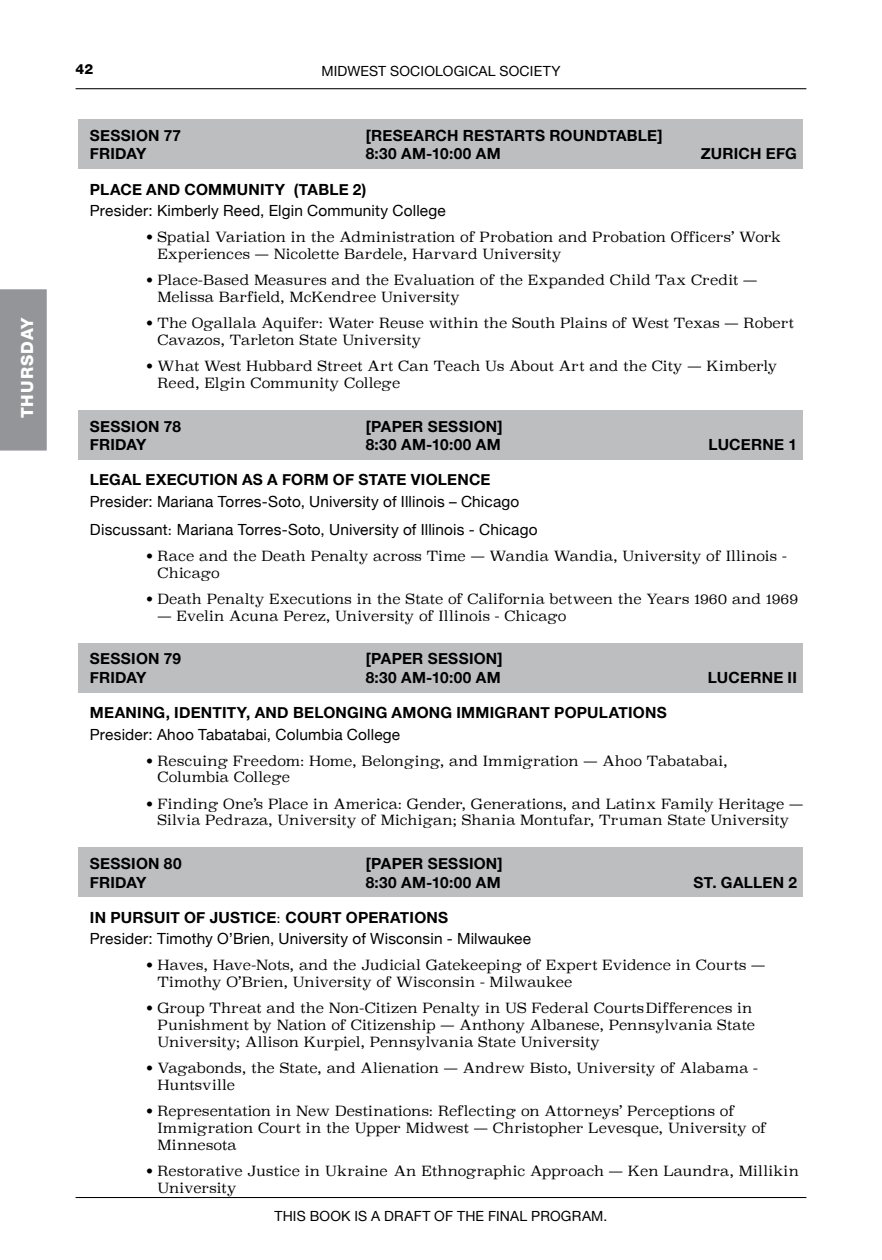
<style>
.page{position:relative;width:882px;height:1260px;background:#fff}
.page>*{position:absolute;margin:0;border:0;box-sizing:border-box;transform-origin:0 0}
.t1{font:800 16.8px "Helvetica Neue";letter-spacing:.07em;color:#fff}
.t2{font:700 15.4px "Helvetica Neue";letter-spacing:.015em;color:#000}
.t3{font:15.4px/27.8px "Helvetica Neue";letter-spacing:.01em;color:#000}
.t4{font:300 14px/16.8px "Superclarendon";letter-spacing:.01em;color:#000}
.t5{font:14px "Helvetica Neue";letter-spacing:.015em;color:#000}
.t6{font:800 14px "Helvetica Neue";color:#000}
.s1{font-family:"Helvetica Neue";font-weight:900}
.s2{font-family:"Superclarendon";font-weight:300;font-size:14px}
.s3{font-weight:700}
</style>
<div class="page">
<hr style="left:76px;top:1197px;width:730px;height:1px;background:#000">
<hr style="left:76px;top:88px;width:730px;height:1px;background:#000">
<div style="left:0;top:289px;width:47px;height:162px;background:#939598"></div>
<div style="left:79px;top:120px;width:724px;height:49px;background:#bcbec0"></div>
<div style="left:79px;top:410px;width:724px;height:50px;background:#bcbec0"></div>
<div style="left:79px;top:643px;width:724px;height:49px;background:#bcbec0"></div>
<div style="left:79px;top:848px;width:724px;height:49px;background:#bcbec0"></div>
<p class="t1" style="left:17px;top:418px;width:103px;rotate:-90deg">THURSDAY</p>
<p class="t6" style="left:76px;top:60px;width:19px">42</p>
<p class="t5" style="left:321px;top:61px;width:241px">MIDWEST SOCIOLOGICAL SOCIETY</p>
<p class="t2" style="left:90px;top:123px;width:93px">SESSION 77</p>
<p class="t2" style="left:366px;top:123px;width:299px">[RESEARCH RESTARTS ROUNDTABLE]</p>
<p class="t2" style="left:90px;top:142px;width:58px">FRIDAY</p>
<p class="t2" style="left:366px;top:142px;width:136px">8:30 AM-10:00 AM</p>
<p class="t2" style="left:701px;top:142px;width:98px">ZURICH EFG</p>
<p class="t2" style="left:90px;top:177px;width:278px">PLACE AND COMMUNITY (TABLE 2)</p>
<p class="t3" style="left:90px;top:198px;width:357px">Presider: Kimberly Reed, Elgin Community College</p>
<p class="t4" style="left:158px;top:230px;width:625px;text-indent:-11px"><span class="s1">•</span> Spatial Variation in the Administration of Probation and Probation Officers’ Work<br>Experiences — Nicolette Bardele, Harvard University</p>
<p class="t4" style="left:158px;top:273px;width:601px;text-indent:-11px"><span class="s1">•</span> Place-Based Measures and the Evaluation of the Expanded Child Tax Credit —<br>Melissa Barfield, McKendree University</p>
<p class="t4" style="left:158px;top:316px;width:638px;text-indent:-11px"><span class="s1">•</span> The Ogallala Aquifer: Water Reuse within the South Plains of West Texas — Robert<br>Cavazos, Tarleton State University</p>
<p class="t4" style="left:158px;top:359px;width:621px;text-indent:-11px"><span class="s1">•</span> What West Hubbard Street Art Can Teach Us About Art and the City — Kimberly<br>Reed, Elgin Community College</p>
<p class="t2" style="left:90px;top:414px;width:93px">SESSION 78</p>
<p class="t2" style="left:366px;top:414px;width:139px">[PAPER SESSION]</p>
<p class="t2" style="left:90px;top:433px;width:58px">FRIDAY</p>
<p class="t2" style="left:366px;top:433px;width:136px">8:30 AM-10:00 AM</p>
<p class="t2" style="left:709px;top:433px;width:90px">LUCERNE 1</p>
<p class="t2" style="left:90px;top:468px;width:402px">LEGAL EXECUTION AS A FORM OF STATE VIOLENCE</p>
<p class="t3" style="left:90px;top:488px;width:449px">Presider: Mariana Torres-Soto, University of Illinois – Chicago<br>Discussant<span class="s2">:</span> Mariana Torres-Soto, University of Illinois - Chicago</p>
<p class="t4" style="left:158px;top:549px;width:631px;text-indent:-11px"><span class="s1">•</span> Race and the Death Penalty across Time — Wandia Wandia, University of Illinois -<br>Chicago</p>
<p class="t4" style="left:146px;top:591px;width:653px"><span class="s1">•</span> Death Penalty Executions in the State of California between the Years 1960 and 1969</p>
<p class="t4" style="left:158px;top:608px;width:411px">— Evelin Acuna Perez, University of Illinois - Chicago</p>
<p class="t2" style="left:90px;top:647px;width:93px">SESSION 79</p>
<p class="t2" style="left:366px;top:647px;width:139px">[PAPER SESSION]</p>
<p class="t2" style="left:90px;top:665px;width:58px">FRIDAY</p>
<p class="t2" style="left:366px;top:665px;width:136px">8:30 AM-10:00 AM</p>
<p class="t2" style="left:708px;top:665px;width:91px">LUCERNE II</p>
<p class="t2" style="left:90px;top:700px;width:578px">MEANING, IDENTITY, AND BELONGING AMONG IMMIGRANT POPULATIONS</p>
<p class="t3" style="left:90px;top:721px;width:312px">Presider: Ahoo Tabatabai, Columbia College</p>
<p class="t4" style="left:158px;top:753px;width:572px;text-indent:-11px"><span class="s1">•</span> Rescuing Freedom: Home, Belonging, and Immigration — Ahoo Tabatabai,<br>Columbia College</p>
<p class="t4" style="left:146px;top:796px;width:659px;text-align:center"><span class="s1">•</span> Finding One’s Place in America: Gender, Generations, and Latinx Family Heritage —<br>Silvia Pedraza, University of Michigan; Shania Montufar, Truman State University</p>
<p class="t2" style="left:90px;top:851px;width:93px">SESSION 80</p>
<p class="t2" style="left:366px;top:851px;width:139px">[PAPER SESSION]</p>
<p class="t2" style="left:90px;top:870px;width:58px">FRIDAY</p>
<p class="t2" style="left:366px;top:870px;width:136px">8:30 AM-10:00 AM</p>
<p class="t2" style="left:694px;top:870px;width:105px">ST. GALLEN 2</p>
<p class="t3" style="left:90px;top:907px;width:443px;line-height:21.5px"><span class="s3">IN PURSUIT OF JUSTICE</span><span class="s2">:</span> <span class="s3">COURT OPERATIONS<br></span>Presider: Timothy O’Brien, University of Wisconsin - Milwaukee</p>
<p class="t4" style="left:158px;top:958px;width:609px;text-indent:-11px"><span class="s1">•</span> Haves, Have-Nots, and the Judicial Gatekeeping of Expert Evidence in Courts —<br>Timothy O’Brien, University of Wisconsin - Milwaukee</p>
<p class="t4" style="left:157px;top:1001px;width:599px;text-indent:-11px"><span class="s1">•</span> Group Threat and the Non-Citizen Penalty in US Federal CourtsDifferences in<br>Punishment by Nation of Citizenship — Anthony Albanese, Pennsylvania State<br>University; Allison Kurpiel, Pennsylvania State University</p>
<p class="t4" style="left:157px;top:1061px;width:602px;text-indent:-11px"><span class="s1">•</span> Vagabonds, the State, and Alienation — Andrew Bisto, University of Alabama -<br>Huntsville</p>
<p class="t4" style="left:157px;top:1104px;width:610px;text-indent:-11px"><span class="s1">•</span> Representation in New Destinations: Reflecting on Attorneys’ Perceptions of<br>Immigration Court in the Upper Midwest — Christopher Levesque, University of<br>Minnesota</p>
<p class="t4" style="left:157px;top:1163px;width:643px;text-indent:-11px"><span class="s1">•</span> Restorative Justice in Ukraine An Ethnographic Approach — Ken Laundra, Millikin<br>University</p>
<p class="t5" style="left:274px;top:1206px;width:335px">THIS BOOK IS A DRAFT OF THE FINAL PROGRAM.</p>
</div>
